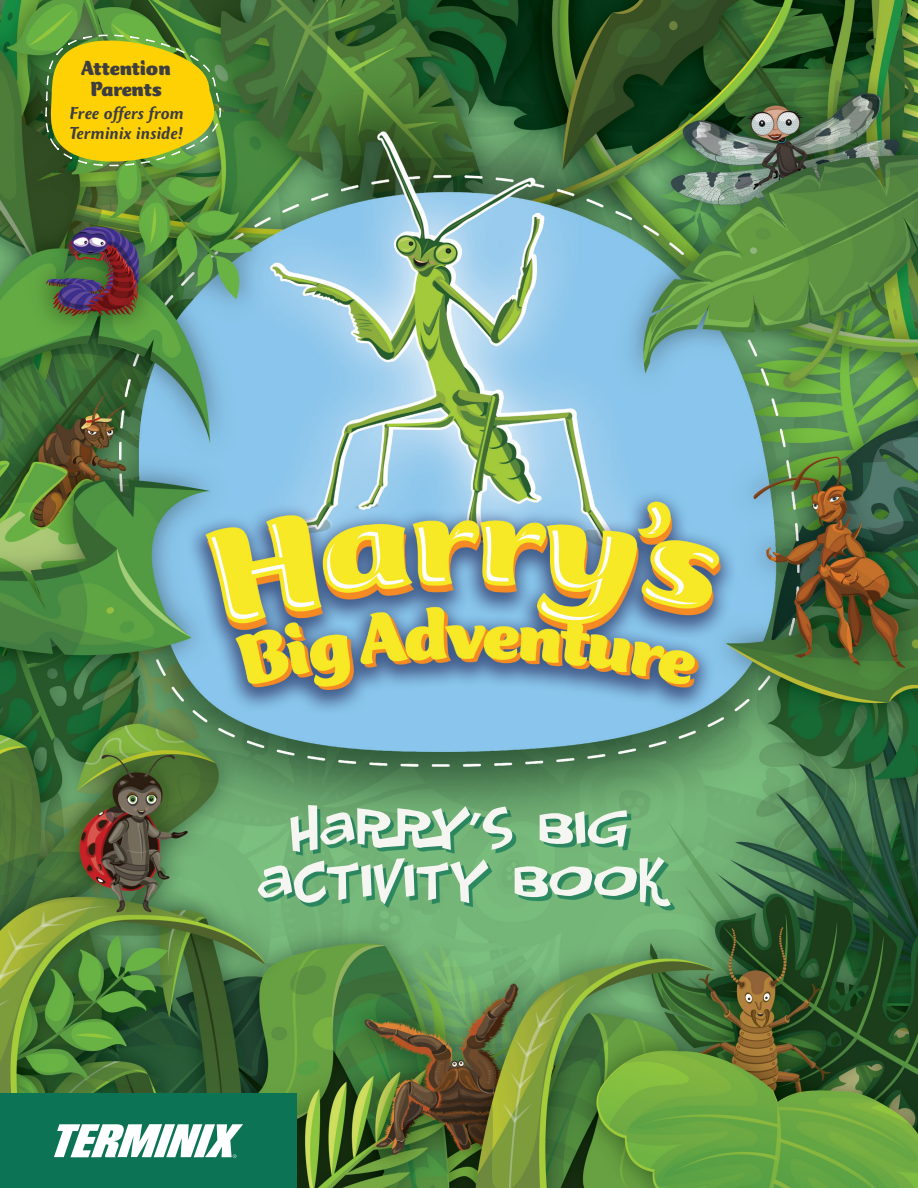
<style>
.page{position:relative;width:918px;height:1188px;background:#fff}
.page>*{position:absolute;margin:0;border:0;box-sizing:border-box;transform-origin:0 0}
.t1{font:53.1px "Johnny Lunchpail";letter-spacing:.01em;color:#f5f5f2}
.t2{font:900 21px/21px "CT Mercurius Std";color:#3e3d40;text-align:center}
.t3{font:italic 500 18px/19.5px "CT Mercurius Std";letter-spacing:.02em;color:#3e3d40}
</style>
<div class="page">
<img style="left:0;top:0;width:918px;height:1188px">
<div style="left:262px;top:809px;width:413px;height:101px;background:#0c7355;opacity:.7"></div>
<svg style="left:43px;top:27px;width:179px;height:144px;background:#bfb71c"></svg>
<div style="left:0;top:1094px;width:297px;height:94px;background:#0c7355"></div>
<svg style="left:54px;top:1124px;width:189px;height:34px"></svg>
<p class="t2" style="left:81px;top:58px;width:91px">Attention<br>Parents</p>
<p class="t3" style="left:69px;top:104px;width:116px">Free offers from<br>Terminix inside!</p>
<p class="t1" style="left:290px;top:793px;width:339px">HARRY’S BIG</p>
<p class="t1" style="left:258px;top:846px;width:412px">ACTIVITY BOOK</p>
</div>
